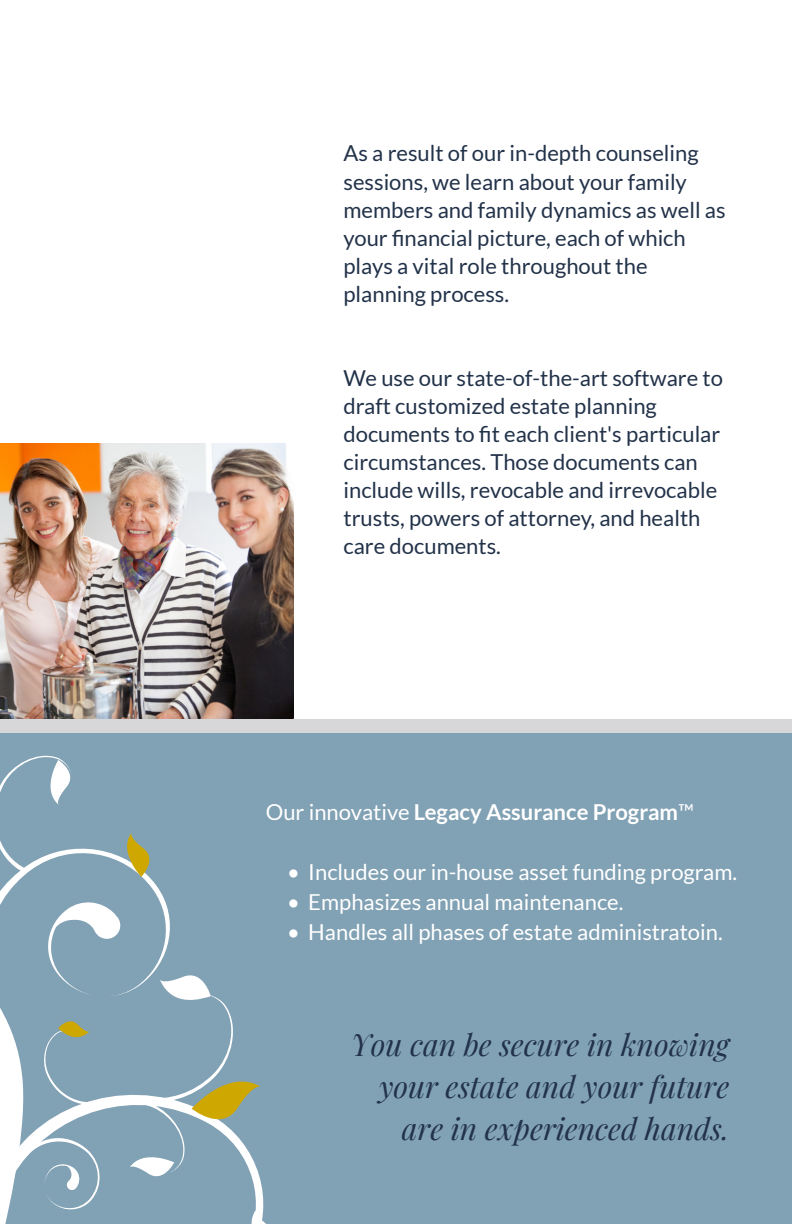
<style>
.page{position:relative;width:792px;height:1224px;background:#fff}
.page>*{position:absolute;margin:0;border:0;box-sizing:border-box;transform-origin:0 0}
.t1{font:italic 30px/42px "Playfair Display";color:#223249;text-align:right}
.t2{font:22px/28px "Lato";color:#223249}
.t3{font:22px "Lato";color:#fff}
.t4{font:700 22px "Lato";color:#fff}
.s1{font-weight:400}
</style>
<div class="page">
<img style="left:0;top:444px;width:293px;height:275px">
<div style="left:0;top:722px;width:791px;height:502px;background:#81a1b4"></div>
<svg style="left:0;top:755px;width:266px;height:469px"></svg>
<div style="left:0;top:719px;width:791px;height:14px;background:#d7d6d8"></div>
<p class="t2" style="left:343px;top:139px;width:383px">As a result of our in-depth counseling sessions, we learn about your family members and family dynamics as well as your financial picture, each of which plays a vital role throughout the planning process.</p>
<p class="t2" style="left:343px;top:363px;width:381px">We use our state-of-the-art software to draft customized estate planning documents to fit each client's particular circumstances. Those documents can include wills, revocable and irrevocable trusts, powers of attorney, and health care documents.</p>
<p class="t4" style="left:266px;top:799px;width:429px"><span class="s1">Our innovative</span> Legacy Assurance Program<span class="s1">™</span></p>
<p class="t3" style="left:287px;top:860px;width:451px">• Includes our in-house asset funding program.</p>
<p class="t3" style="left:287px;top:890px;width:338px">• Emphasizes annual maintenance.</p>
<p class="t3" style="left:287px;top:920px;width:437px">• Handles all phases of estate administratoin.</p>
<h1 class="t1" style="left:350px;top:1021px;width:380px">You can be secure in knowing your estate and your future are in experienced hands.</h1>
</div>
